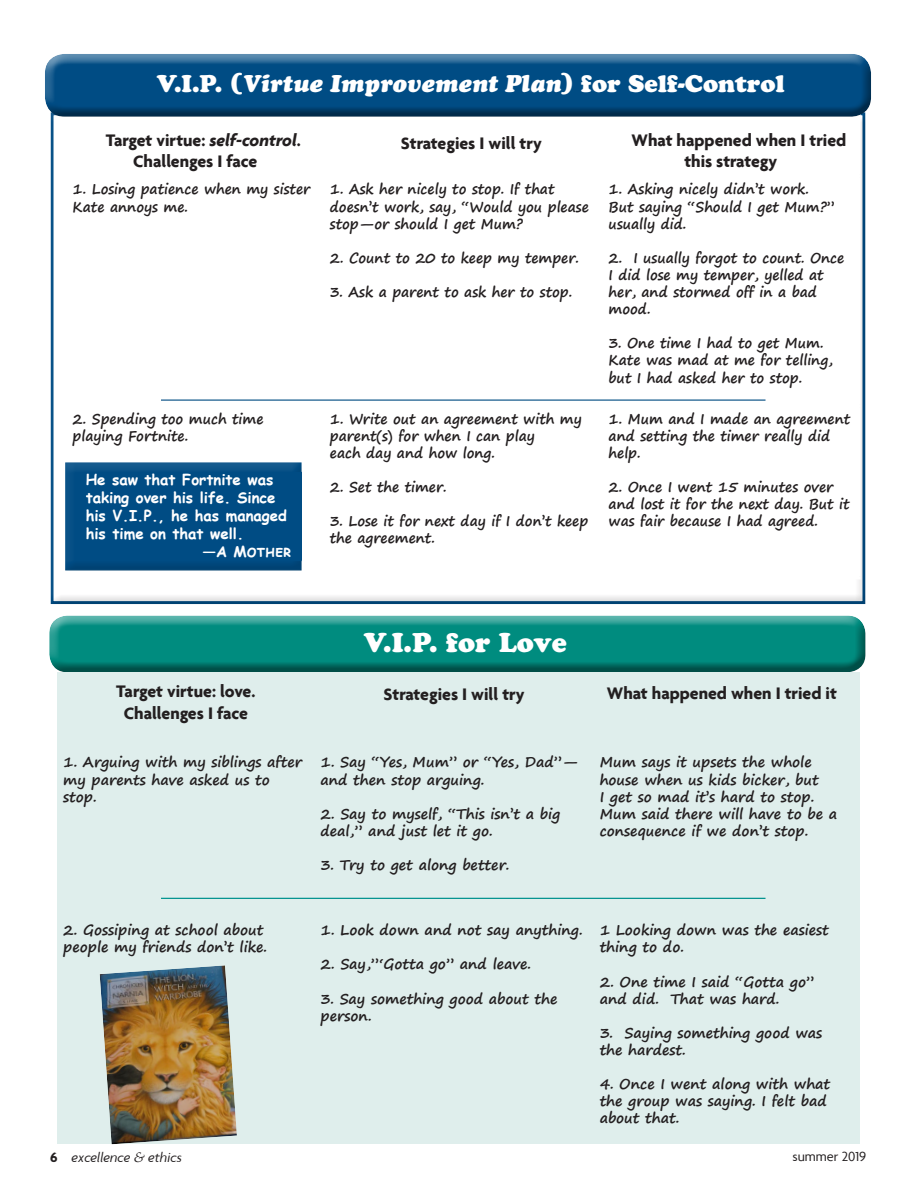
<style>
.page{position:relative;width:918px;height:1188px;background:#fff}
.page>*{position:absolute;margin:0;border:0;box-sizing:border-box;transform-origin:0 0}
.t1{font:27px "Cooper Black Std";color:#fff}
.t2{font:24px "Cooper Black Std";color:#fff}
.t3{font:700 18px/21.6px "Agenda";color:#231f20}
.t4{font:700 15px "Comic Sans MS";color:#fff}
.t5{font:700 14.25px/17.1px "Segoe Print";color:#231f20}
.t6{font:italic 14.25px "Agenda";color:#231f20}
.t7{font:14.25px "Agenda";color:#231f20}
.s1{font-style:italic}
.s2{font-weight:700;font-style:normal}
.s3{font-family:"Palatino Linotype"}
</style>
<div class="page">
<div style="left:50px;top:112px;width:817px;height:492px;background:#231f20;opacity:.15"></div>
<svg style="left:68px;top:119px;width:790px;height:457px"></svg>
<hr style="left:65px;top:110px;width:3px;height:65px;background:#fff">
<hr style="left:858px;top:110px;width:3px;height:65px;background:#fff">
<hr style="left:65px;top:175px;width:259px;height:3px;background:#fff">
<hr style="left:65px;top:178px;width:3px;height:226px;background:#fff">
<hr style="left:324px;top:175px;width:279px;height:3px;background:#fff">
<hr style="left:603px;top:175px;width:258px;height:3px;background:#fff">
<hr style="left:858px;top:178px;width:3px;height:226px;background:#fff">
<hr style="left:65px;top:404px;width:259px;height:3px;background:#fff">
<hr style="left:65px;top:407px;width:3px;height:169px;background:#fff">
<hr style="left:324px;top:404px;width:279px;height:3px;background:#fff">
<hr style="left:603px;top:404px;width:258px;height:3px;background:#fff">
<hr style="left:858px;top:407px;width:3px;height:169px;background:#fff">
<hr style="left:65px;top:576px;width:259px;height:3px;background:#fff">
<hr style="left:324px;top:576px;width:279px;height:3px;background:#fff">
<hr style="left:603px;top:576px;width:258px;height:3px;background:#fff">
<div style="left:47px;top:611px;width:819px;height:51px;background:#fff;opacity:.5"></div>
<div style="left:47px;top:619px;width:819px;height:55px;background:#231f20;opacity:.5"></div>
<div style="left:43px;top:52px;width:829px;height:53px;background:#fff;opacity:.5"></div>
<div style="left:43px;top:58px;width:829px;height:61px;background:#231f20;opacity:.5"></div>
<div style="left:57px;top:672px;width:802px;height:472px;background:#dfeeec"></div>
<div style="left:65px;top:459px;width:239px;height:108px;background:#fff;opacity:.12"></div>
<div style="left:65px;top:463px;width:239px;height:109px;background:#231f20;opacity:.15"></div>
<div style="left:85px;top:473px;width:216px;height:87px;background:#004c84"></div>
<div style="left:84px;top:472px;width:218px;height:89px;border:2px solid #004c84"></div>
<img style="left:99px;top:965px;width:138px;height:180px">
<div style="left:159px;top:396px;width:608px;height:5px;background:#fff"></div>
<hr style="left:159px;top:397px;width:609px;height:4px;background:#231f20;opacity:.15">
<hr style="left:159px;top:895px;width:609px;height:4px;background:#231f20;opacity:.15">
<p class="t2" style="left:157px;top:69px;width:630px">V.I.P. (<span class="s1">Virtue Improvement Plan</span>) for Self-Control</p>
<p class="t3" style="left:133px;top:129px;width:169px;text-indent:-27px">Target virtue: <span class="s1">self-control</span>.<br>Challenges I face</p>
<p class="t3" style="left:401px;top:132px;width:142px">Strategies I will try</p>
<p class="t3" style="left:684px;top:129px;width:163px;text-indent:-53px">What happened when I tried this strategy</p>
<p class="t5" style="left:73px;top:180px;width:239px">1. Losing patience when my sister<br>Kate annoys me.</p>
<p class="t5" style="left:330px;top:180px;width:260px">1. Ask her nicely to stop. If that doesn’t work, say, “Would you please stop—or should I get Mum?</p>
<p class="t5" style="left:330px;top:249px;width:251px">2. Count to 20 to keep my temper.</p>
<p class="t5" style="left:330px;top:283px;width:244px">3. Ask a parent to ask her to stop.</p>
<p class="t5" style="left:609px;top:180px;width:228px">1. Asking nicely didn’t work.<br>But saying “Should I get Mum?” usually did.</p>
<p class="t5" style="left:609px;top:249px;width:237px">2. I usually forgot to count. Once<br>I did lose my temper, yelled at her, and stormed off in a bad mood.</p>
<p class="t5" style="left:609px;top:334px;width:226px">3. One time I had to get Mum.<br>Kate was mad at me for telling, but I had asked her to stop.</p>
<p class="t5" style="left:73px;top:410px;width:192px">2. Spending too much time playing Fortnite.</p>
<p class="t5" style="left:330px;top:410px;width:254px">1. Write out an agreement with my parent(s) for when I can play<br>each day and how long.</p>
<p class="t5" style="left:330px;top:478px;width:118px">2. Set the timer.</p>
<p class="t5" style="left:330px;top:512px;width:260px">3. Lose it for next day if I don’t keep the agreement.</p>
<p class="t4" style="left:86px;top:469px;width:189px">He saw that Fortnite was</p>
<p class="t4" style="left:86px;top:487px;width:191px">taking over his life. Since</p>
<p class="t4" style="left:86px;top:505px;width:203px">his V.I.P., he has managed</p>
<p class="t4" style="left:86px;top:523px;width:159px">his time on that well.</p>
<p class="t4" style="left:203px;top:541px;width:90px">—A Mother</p>
<p class="t5" style="left:609px;top:410px;width:243px">1. Mum and I made an agreement and setting the timer really did help.</p>
<p class="t5" style="left:609px;top:478px;width:243px">2. Once I went 15 minutes over and lost it for the next day. But it was fair because I had agreed.</p>
<p class="t1" style="left:364px;top:626px;width:204px">V.I.P. for Love</p>
<p class="t3" style="left:116px;top:680px;width:141px;text-align:center">Target virtue: love.<br>Challenges I face</p>
<p class="t3" style="left:384px;top:683px;width:142px">Strategies I will try</p>
<p class="t3" style="left:607px;top:682px;width:232px">What happened when I tried it</p>
<p class="t5" style="left:63px;top:753px;width:240px">1. Arguing with my siblings after my parents have asked us to stop.</p>
<p class="t5" style="left:320px;top:753px;width:259px">1. Say “Yes, Mum” or “Yes, Dad”— and then stop arguing.</p>
<p class="t5" style="left:320px;top:805px;width:241px">2. Say to myself, “This isn’t a big deal,” and just let it go.</p>
<p class="t5" style="left:320px;top:856px;width:190px">3. Try to get along better.</p>
<p class="t5" style="left:600px;top:753px;width:239px">Mum says it upsets the whole house when us kids bicker, but<br>I get so mad it’s hard to stop.<br>Mum said there will have to be a consequence if we don’t stop.</p>
<p class="t5" style="left:63px;top:921px;width:205px">2. Gossiping at school about people my friends don’t like.</p>
<p class="t5" style="left:320px;top:921px;width:264px">1. Look down and not say anything.</p>
<p class="t5" style="left:320px;top:955px;width:212px">2. Say,”‘Gotta go” and leave.</p>
<p class="t5" style="left:320px;top:990px;width:239px">3. Say something good about the person.</p>
<p class="t5" style="left:600px;top:921px;width:231px">1 Looking down was the easiest thing to do.</p>
<p class="t5" style="left:600px;top:972px;width:216px">2. One time I said “Gotta go” and did. That was hard.</p>
<p class="t5" style="left:600px;top:1024px;width:224px">3. Saying something good was the hardest.</p>
<p class="t5" style="left:600px;top:1075px;width:232px">4. Once I went along with what the group was saying. I felt bad about that.</p>
<p class="t6" style="left:50px;top:1149px;width:133px"><span class="s2">6</span> excellence <span class="s3">&amp;</span> ethics</p>
<p class="t7" style="left:792px;top:1148px;width:75px">summer 2019</p>
</div>
